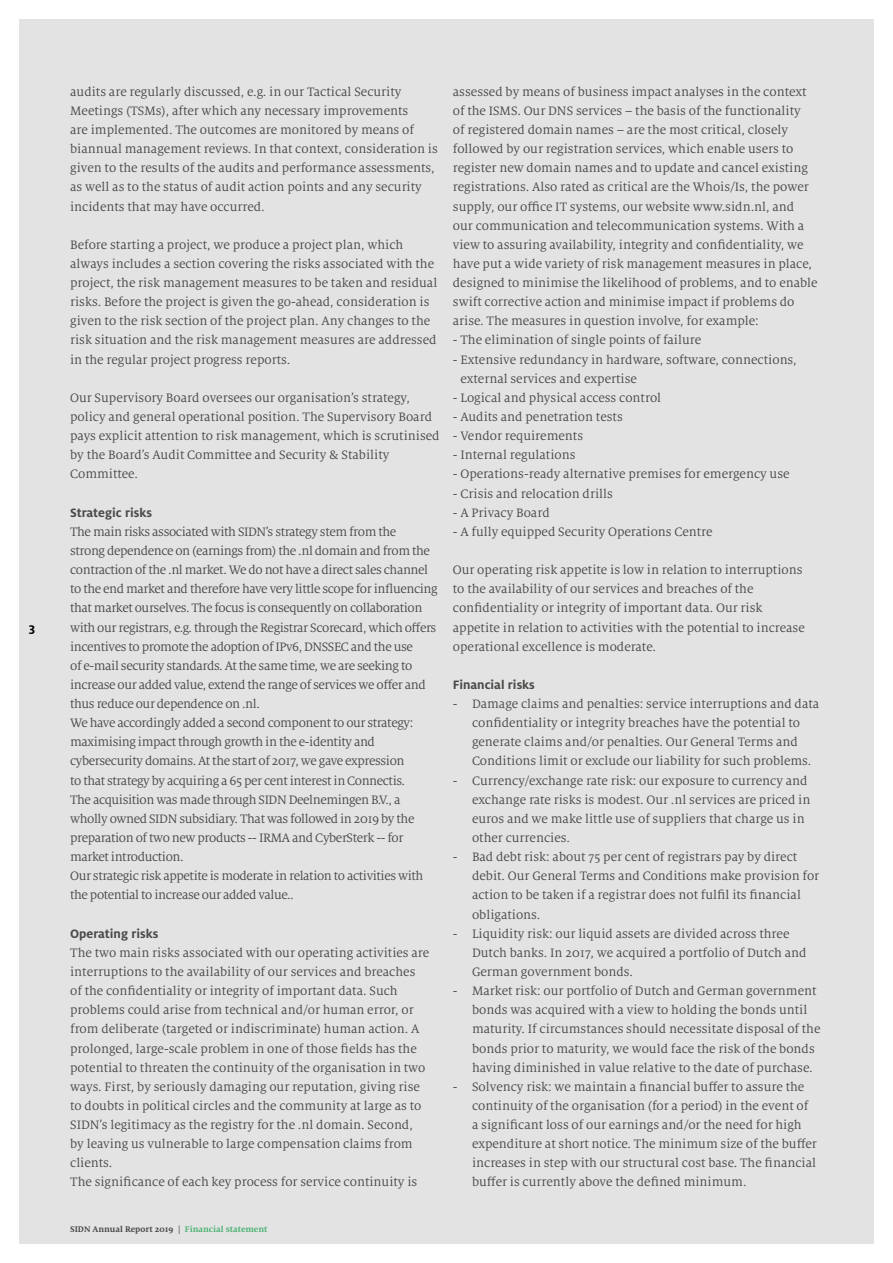
<style>
.page{position:relative;width:893px;height:1263px;background:#fff}
.page>*{position:absolute;margin:0;border:0;box-sizing:border-box;transform-origin:0 0}
.Broodtekst_SIDN-donk{font:13.5px/19.2px "Milo Serif OT";color:#4a4a49}
.Broodtekst_SIDN-donk-2{font:13.5px/19.2px "Milo Serif OT";letter-spacing:-.03em;color:#4a4a49}
.Subsubkop_SIDN-donke{font:700 13.5px "Milo OT";color:#4a4a49}
.t1{font:700 13.5px "Milo OT";color:#000}
.t2{font:700 9px "Milo Serif OT";color:#4a4a49}
.s1{color:#4db374}
</style>
<div class="page">
<div style="left:19px;top:19px;width:855px;height:1225px;background:#e3e3e3"></div>
<p class="t1" style="left:29px;top:619px;width:8px">3</p>
<p class="Broodtekst_SIDN-donk" style="left:70px;top:82px;width:369px">audits are regularly discussed, e.g. in our Tactical Security Meetings (TSMs), after which any necessary improvements<br>are implemented. The outcomes are monitored by means of biannual management reviews. In that context, consideration is given to the results of the audits and performance assessments, as well as to the status of audit action points and any security incidents that may have occurred.</p>
<p class="Broodtekst_SIDN-donk" style="left:70px;top:235px;width:369px">Before starting a project, we produce a project plan, which always includes a section covering the risks associated with the project, the risk management measures to be taken and residual risks. Before the project is given the go-ahead, consideration is given to the risk section of the project plan. Any changes to the risk situation and the risk management measures are addressed in the regular project progress reports.</p>
<p class="Broodtekst_SIDN-donk" style="left:70px;top:388px;width:371px">Our Supervisory Board oversees our organisation’s strategy, policy and general operational position. The Supervisory Board pays explicit attention to risk management, which is scrutinised by the Board’s Audit Committee and Security &amp; Stability Committee.</p>
<p class="Subsubkop_SIDN-donke" style="left:70px;top:504px;width:83px">Strategic risks</p>
<p class="Broodtekst_SIDN-donk-2" style="left:70px;top:522px;width:369px">The main risks associated with SIDN’s strategy stem from the<br>strong dependence on (earnings from) the .nl domain and from the contraction of the .nl market. We do not have a direct sales channel to the end market and therefore have very little scope for influencing that market ourselves. The focus is consequently on collaboration with our registrars, e.g. through the Registrar Scorecard, which offers incentives to promote the adoption of IPv6, DNSSEC and the use<br>of e-mail security standards. At the same time, we are seeking to increase our added value, extend the range of services we offer and thus reduce our dependence on .nl.</p>
<p class="Broodtekst_SIDN-donk-2" style="left:70px;top:714px;width:346px">We have accordingly added a second component to our strategy: maximising impact through growth in the e-identity and cybersecurity domains. At the start of 2017, we gave expression to that strategy by acquiring a 65 per cent interest in Connectis.<br>The acquisition was made through SIDN Deelnemingen B.V., a wholly owned SIDN subsidiary. That was followed in 2019 by the preparation of two new products -- IRMA and CyberSterk -- for market introduction.</p>
<p class="Broodtekst_SIDN-donk-2" style="left:70px;top:867px;width:355px">Our strategic risk appetite is moderate in relation to activities with the potential to increase our added value..</p>
<p class="Subsubkop_SIDN-donke" style="left:70px;top:925px;width:90px">Operating risks</p>
<p class="Broodtekst_SIDN-donk" style="left:70px;top:943px;width:361px">The two main risks associated with our operating activities are interruptions to the availability of our services and breaches of the confidentiality or integrity of important data. Such problems could arise from technical and/or human error, or from deliberate (targeted or indiscriminate) human action. A prolonged, large-scale problem in one of those fields has the potential to threaten the continuity of the organisation in two ways. First, by seriously damaging our reputation, giving rise to doubts in political circles and the community at large as to SIDN’s legitimacy as the registry for the .nl domain. Second, by leaving us vulnerable to large compensation claims from clients.</p>
<p class="Broodtekst_SIDN-donk" style="left:70px;top:1173px;width:349px">The significance of each key process for service continuity is</p>
<p class="Broodtekst_SIDN-donk" style="left:453px;top:82px;width:366px">assessed by means of business impact analyses in the context of the ISMS. Our DNS services – the basis of the functionality<br>of registered domain names – are the most critical, closely followed by our registration services, which enable users to register new domain names and to update and cancel existing registrations. Also rated as critical are the Whois/Is, the power supply, our office IT systems, our website www.sidn.nl, and our communication and telecommunication systems. With a view to assuring availability, integrity and confidentiality, we have put a wide variety of risk management measures in place, designed to minimise the likelihood of problems, and to enable swift corrective action and minimise impact if problems do arise. The measures in question involve, for example:</p>
<p class="Broodtekst_SIDN-donk" style="left:453px;top:331px;width:250px">- The elimination of single points of failure</p>
<p class="Broodtekst_SIDN-donk" style="left:460px;top:350px;width:338px;text-indent:-8px">- Extensive redundancy in hardware, software, connections, external services and expertise</p>
<p class="Broodtekst_SIDN-donk" style="left:453px;top:388px;width:210px">- Logical and physical access control</p>
<p class="Broodtekst_SIDN-donk" style="left:453px;top:407px;width:171px">- Audits and penetration tests</p>
<p class="Broodtekst_SIDN-donk" style="left:453px;top:426px;width:132px">- Vendor requirements</p>
<p class="Broodtekst_SIDN-donk" style="left:453px;top:446px;width:124px">- Internal regulations</p>
<p class="Broodtekst_SIDN-donk" style="left:453px;top:465px;width:338px">- Operations-ready alternative premises for emergency use</p>
<p class="Broodtekst_SIDN-donk" style="left:453px;top:484px;width:162px">- Crisis and relocation drills</p>
<p class="Broodtekst_SIDN-donk" style="left:453px;top:503px;width:98px">- A Privacy Board</p>
<p class="Broodtekst_SIDN-donk" style="left:453px;top:522px;width:261px">- A fully equipped Security Operations Centre</p>
<p class="Broodtekst_SIDN-donk" style="left:453px;top:560px;width:353px">Our operating risk appetite is low in relation to interruptions to the availability of our services and breaches of the confidentiality or integrity of important data. Our risk appetite in relation to activities with the potential to increase operational excellence is moderate.</p>
<p class="Subsubkop_SIDN-donke" style="left:453px;top:677px;width:83px">Financial risks</p>
<p class="Broodtekst_SIDN-donk" style="left:472px;top:694px;width:349px;text-indent:-19px">- Damage claims and penalties: service interruptions and data confidentiality or integrity breaches have the potential to generate claims and/or penalties. Our General Terms and Conditions limit or exclude our liability for such problems.</p>
<p class="Broodtekst_SIDN-donk" style="left:472px;top:771px;width:340px;text-indent:-19px">- Currency/exchange rate risk: our exposure to currency and exchange rate risks is modest. Our .nl services are priced in euros and we make little use of suppliers that charge us in other currencies.</p>
<p class="Broodtekst_SIDN-donk" style="left:472px;top:847px;width:349px;text-indent:-19px">- Bad debt risk: about 75 per cent of registrars pay by direct debit. Our General Terms and Conditions make provision for action to be taken if a registrar does not fulfil its financial obligations.</p>
<p class="Broodtekst_SIDN-donk" style="left:472px;top:924px;width:336px;text-indent:-19px">- Liquidity risk: our liquid assets are divided across three<br>Dutch banks. In 2017, we acquired a portfolio of Dutch and<br>German government bonds.</p>
<p class="Broodtekst_SIDN-donk" style="left:472px;top:981px;width:350px;text-indent:-19px">- Market risk: our portfolio of Dutch and German government bonds was acquired with a view to holding the bonds until maturity. If circumstances should necessitate disposal of the bonds prior to maturity, we would face the risk of the bonds having diminished in value relative to the date of purchase.</p>
<p class="Broodtekst_SIDN-donk" style="left:472px;top:1077px;width:346px;text-indent:-19px">- Solvency risk: we maintain a financial buffer to assure the continuity of the organisation (for a period) in the event of a significant loss of our earnings and/or the need for high expenditure at short notice. The minimum size of the buffer increases in step with our structural cost base. The financial buffer is currently above the defined minimum.</p>
<p class="t2" style="left:70px;top:1224px;width:199px">SIDN Annual Report 2019 | <span class="s1">Financial statement</span></p>
</div>
